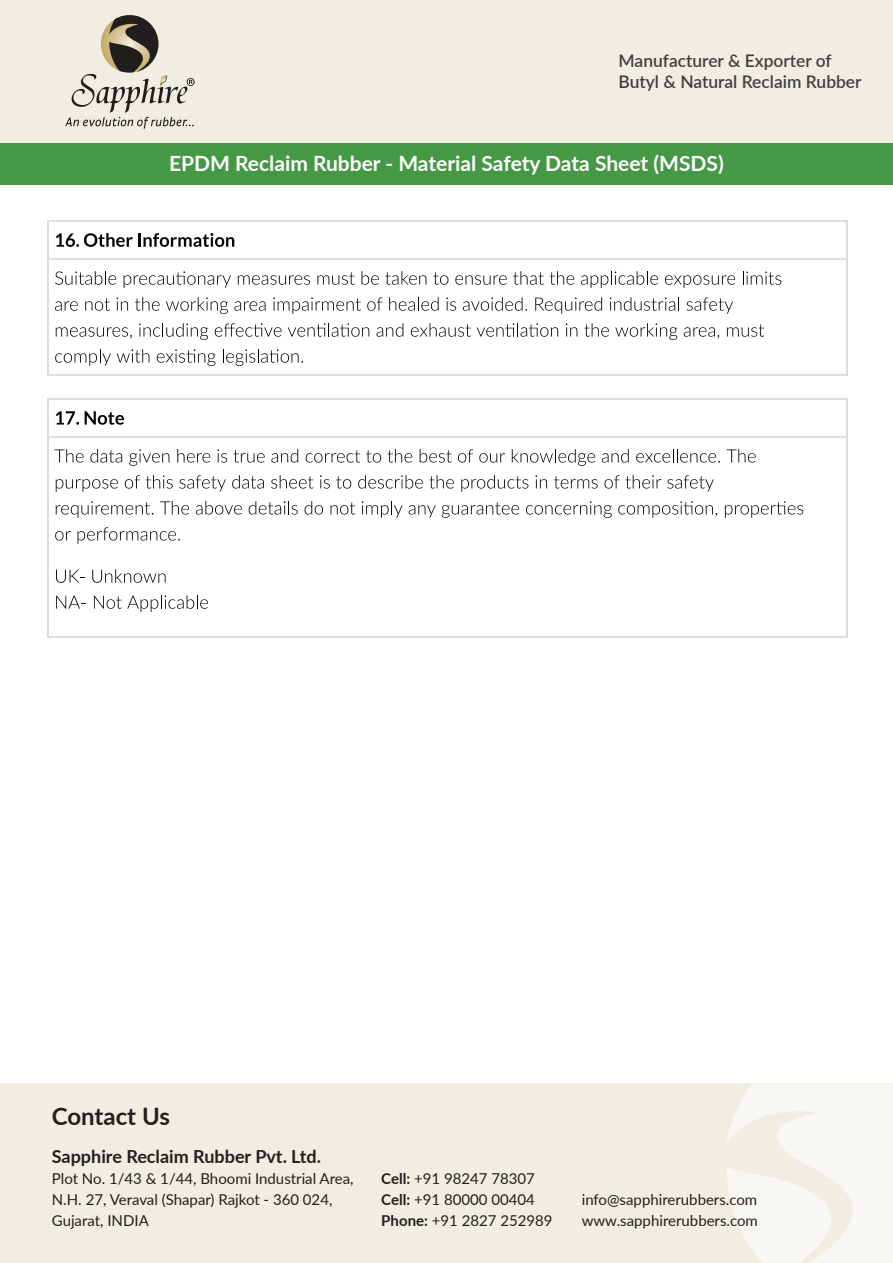
<style>
.page{position:relative;width:893px;height:1263px;background:#fff}
.page>*{position:absolute;margin:0;border:0;box-sizing:border-box;transform-origin:0 0}
.t1{font:700 24px "Lato";color:#231f20}
.t2{font:700 21px "Lato";color:#fff}
.t3{font:700 18px "Lato";color:#231f20}
.t4{font:600 17.4px/20.9px "Lato";color:#414041}
.t5{font:15px/21px "Lato";color:#231f20}
.s1{font-weight:700}
</style>
<div class="page">
<hr style="left:48px;top:221px;width:800px;height:1px;background:#dededd">
<hr style="left:48px;top:221px;width:1px;height:39px;background:#dededd">
<hr style="left:847px;top:221px;width:1px;height:39px;background:#dededd">
<svg style="left:56px;top:233px;width:77px;height:14px"></svg>
<hr style="left:138px;top:233px;width:3px;height:14px;background:#040504">
<svg style="left:143px;top:233px;width:91px;height:14px"></svg>
<div style="left:0;top:142px;width:893px;height:43px;background:#459844"></div>
<hr style="left:48px;top:374px;width:800px;height:2px;background:#dededd">
<hr style="left:48px;top:259px;width:800px;height:1px;background:#dededd">
<hr style="left:48px;top:259px;width:1px;height:117px;background:#dededd">
<hr style="left:847px;top:259px;width:1px;height:117px;background:#dededd">
<svg style="left:55px;top:271px;width:61px;height:14px"></svg>
<svg style="left:124px;top:271px;width:107px;height:17px"></svg>
<svg style="left:238px;top:275px;width:72px;height:10px"></svg>
<svg style="left:317px;top:272px;width:38px;height:13px"></svg>
<svg style="left:361px;top:271px;width:18px;height:14px"></svg>
<svg style="left:385px;top:271px;width:41px;height:14px"></svg>
<svg style="left:433px;top:272px;width:15px;height:13px"></svg>
<svg style="left:455px;top:275px;width:52px;height:10px"></svg>
<svg style="left:513px;top:271px;width:31px;height:14px"></svg>
<svg style="left:550px;top:271px;width:24px;height:14px"></svg>
<svg style="left:581px;top:271px;width:77px;height:17px"></svg>
<svg style="left:665px;top:275px;width:70px;height:13px"></svg>
<svg style="left:743px;top:271px;width:38px;height:14px"></svg>
<svg style="left:55px;top:301px;width:23px;height:10px"></svg>
<svg style="left:85px;top:298px;width:25px;height:13px"></svg>
<svg style="left:116px;top:297px;width:12px;height:14px"></svg>
<svg style="left:135px;top:297px;width:25px;height:14px"></svg>
<svg style="left:166px;top:297px;width:62px;height:17px"></svg>
<svg style="left:234px;top:301px;width:32px;height:10px"></svg>
<svg style="left:273px;top:297px;width:88px;height:17px"></svg>
<svg style="left:367px;top:297px;width:15px;height:14px"></svg>
<svg style="left:389px;top:297px;width:50px;height:14px"></svg>
<svg style="left:446px;top:297px;width:10px;height:14px"></svg>
<svg style="left:463px;top:297px;width:64px;height:14px"></svg>
<svg style="left:535px;top:297px;width:67px;height:17px"></svg>
<svg style="left:610px;top:297px;width:69px;height:14px"></svg>
<svg style="left:687px;top:297px;width:46px;height:17px"></svg>
<svg style="left:56px;top:327px;width:76px;height:12px"></svg>
<svg style="left:139px;top:323px;width:69px;height:17px"></svg>
<svg style="left:215px;top:323px;width:67px;height:14px"></svg>
<svg style="left:288px;top:323px;width:81px;height:14px"></svg>
<svg style="left:376px;top:323px;width:27px;height:14px"></svg>
<svg style="left:411px;top:323px;width:60px;height:14px"></svg>
<svg style="left:477px;top:323px;width:81px;height:14px"></svg>
<svg style="left:566px;top:323px;width:11px;height:14px"></svg>
<svg style="left:584px;top:323px;width:25px;height:14px"></svg>
<svg style="left:615px;top:323px;width:62px;height:17px"></svg>
<svg style="left:684px;top:327px;width:35px;height:12px"></svg>
<svg style="left:727px;top:324px;width:37px;height:13px"></svg>
<svg style="left:55px;top:349px;width:56px;height:17px"></svg>
<svg style="left:117px;top:349px;width:32px;height:14px"></svg>
<svg style="left:157px;top:349px;width:59px;height:17px"></svg>
<svg style="left:223px;top:349px;width:80px;height:17px"></svg>
<div style="left:0;top:1084px;width:893px;height:179px;background:#f0ede2"></div>
<svg style="left:727px;top:1084px;width:166px;height:179px"></svg>
<hr style="left:48px;top:637px;width:800px;height:1px;background:#dededd">
<hr style="left:48px;top:436px;width:1px;height:202px;background:#dededd">
<hr style="left:847px;top:436px;width:1px;height:202px;background:#dededd">
<hr style="left:48px;top:436px;width:800px;height:2px;background:#dededd">
<hr style="left:48px;top:399px;width:1px;height:39px;background:#dededd">
<hr style="left:847px;top:399px;width:1px;height:39px;background:#dededd">
<hr style="left:48px;top:399px;width:800px;height:1px;background:#dededd">
<svg style="left:56px;top:411px;width:23px;height:14px"></svg>
<svg style="left:85px;top:411px;width:39px;height:14px"></svg>
<svg style="left:55px;top:449px;width:29px;height:14px"></svg>
<svg style="left:90px;top:449px;width:32px;height:14px"></svg>
<svg style="left:129px;top:449px;width:40px;height:17px"></svg>
<svg style="left:177px;top:449px;width:33px;height:14px"></svg>
<svg style="left:217px;top:449px;width:10px;height:14px"></svg>
<svg style="left:234px;top:450px;width:31px;height:13px"></svg>
<svg style="left:271px;top:449px;width:27px;height:14px"></svg>
<svg style="left:306px;top:450px;width:54px;height:13px"></svg>
<svg style="left:366px;top:450px;width:15px;height:13px"></svg>
<svg style="left:388px;top:449px;width:24px;height:14px"></svg>
<svg style="left:420px;top:449px;width:32px;height:14px"></svg>
<svg style="left:458px;top:449px;width:15px;height:14px"></svg>
<svg style="left:479px;top:453px;width:26px;height:10px"></svg>
<svg style="left:512px;top:449px;width:83px;height:17px"></svg>
<svg style="left:602px;top:449px;width:27px;height:14px"></svg>
<svg style="left:636px;top:449px;width:84px;height:14px"></svg>
<svg style="left:727px;top:449px;width:29px;height:14px"></svg>
<svg style="left:56px;top:479px;width:62px;height:13px"></svg>
<svg style="left:125px;top:475px;width:15px;height:14px"></svg>
<svg style="left:146px;top:475px;width:27px;height:14px"></svg>
<svg style="left:179px;top:475px;width:47px;height:17px"></svg>
<svg style="left:232px;top:475px;width:32px;height:14px"></svg>
<svg style="left:271px;top:475px;width:42px;height:14px"></svg>
<svg style="left:320px;top:475px;width:10px;height:14px"></svg>
<svg style="left:336px;top:476px;width:15px;height:13px"></svg>
<svg style="left:358px;top:475px;width:65px;height:14px"></svg>
<svg style="left:429px;top:475px;width:25px;height:14px"></svg>
<svg style="left:461px;top:475px;width:67px;height:17px"></svg>
<svg style="left:535px;top:475px;width:12px;height:13px"></svg>
<svg style="left:554px;top:476px;width:44px;height:13px"></svg>
<svg style="left:604px;top:475px;width:57px;height:14px"></svg>
<svg style="left:667px;top:475px;width:47px;height:17px"></svg>
<svg style="left:56px;top:501px;width:97px;height:17px"></svg>
<svg style="left:160px;top:501px;width:29px;height:14px"></svg>
<svg style="left:196px;top:501px;width:46px;height:14px"></svg>
<svg style="left:249px;top:501px;width:49px;height:14px"></svg>
<svg style="left:305px;top:501px;width:18px;height:14px"></svg>
<svg style="left:330px;top:502px;width:25px;height:13px"></svg>
<svg style="left:362px;top:501px;width:41px;height:17px"></svg>
<svg style="left:409px;top:505px;width:27px;height:13px"></svg>
<svg style="left:442px;top:502px;width:77px;height:16px"></svg>
<svg style="left:526px;top:501px;width:86px;height:17px"></svg>
<svg style="left:618px;top:501px;width:99px;height:17px"></svg>
<svg style="left:725px;top:501px;width:78px;height:17px"></svg>
<svg style="left:55px;top:531px;width:16px;height:9px"></svg>
<svg style="left:78px;top:527px;width:102px;height:17px"></svg>
<svg style="left:56px;top:570px;width:28px;height:13px"></svg>
<svg style="left:92px;top:569px;width:74px;height:14px"></svg>
<svg style="left:56px;top:596px;width:30px;height:13px"></svg>
<svg style="left:94px;top:595px;width:114px;height:17px"></svg>
<div style="left:0;top:0;width:893px;height:142px;background:#f0ede2"></div>
<svg style="left:65px;top:15px;width:130px;height:114px"></svg>
<p class="t4" style="left:619px;top:49px;width:245px">Manufacturer &amp; Exporter of<br>Butyl &amp; Natural Reclaim Rubber</p>
<h2 class="t2" style="left:169px;top:148px;width:556px">EPDM Reclaim Rubber - Material Safety Data Sheet (MSDS)</h2>
<h1 class="t1" style="left:52px;top:1098px;width:120px">Contact Us</h1>
<p class="t3" style="left:52px;top:1143px;width:271px">Sapphire Reclaim Rubber Pvt. Ltd.</p>
<p class="t5" style="left:52px;top:1167px;width:303px">Plot No. 1/43 &amp; 1/44, Bhoomi Industrial Area,<br>N.H. 27, Veraval (Shapar) Rajkot - 360 024,<br>Gujarat, INDIA</p>
<p class="t5" style="left:381px;top:1167px;width:173px"><span class="s1">Cell:</span> +91 98247 78307<br><span class="s1">Cell:</span> +91 80000 00404<br><span class="s1">Phone:</span> +91 2827 252989</p>
<p class="t5" style="left:582px;top:1188px;width:178px">info@sapphirerubbers.com www.sapphirerubbers.com</p>
</div>
